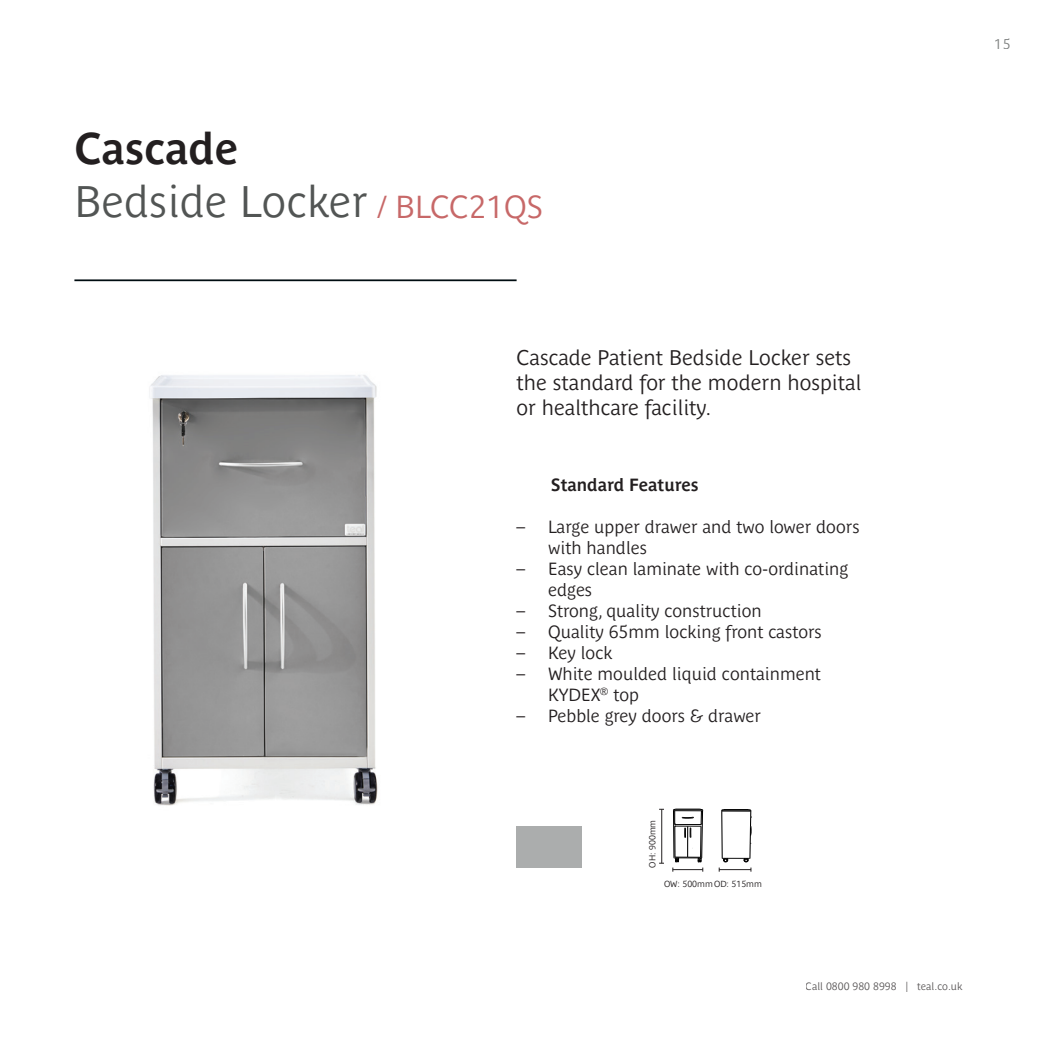
<style>
.page{position:relative;width:1042px;height:1042px;background:#fff}
.page>*{position:absolute;margin:0;border:0;box-sizing:border-box;transform-origin:0 0}
.Product_Description{font:43.75px "Parisine Plus Std Gris";color:#525554}
.Product_Name{font:700 43.75px "Parisine Plus Std Gris";color:#231f20}
.Product_Code{font:31.5px "Parisine Plus Std Gris";color:#c76868}
.Product_Intro_text_Left{font:21px/25.2px "Parisine Plus Std Gris";color:#231f20}
.t1{font:17.5px/21px "Parisine Plus Std Gris";color:#231f20}
.standard_Features{font:700 17.5px "Parisine Plus Std Gris";color:#231f20}
.t2{font:14px "Parisine Plus Std Gris";color:#525554}
.t3{font:10.5px "Parisine Plus Std Gris";color:#231f20}
.Product_Dims{font:8.75px "Parisine Plus Std Gris";color:#231f20}
.s1{font-family:"Aktiv Grotesk";font-weight:300}
</style>
<div class="page">
<img style="left:149px;top:375px;width:229px;height:431px">
<hr style="left:74px;top:279px;width:442px;height:2px;background:#000c10">
<hr style="left:661px;top:809px;width:1px;height:54px;background:#231f20">
<svg style="left:672px;top:809px;width:31px;height:62px"></svg>
<svg style="left:719px;top:809px;width:33px;height:62px"></svg>
<div style="left:516px;top:825px;width:66px;height:42px;background:#abadad"></div>
<p class="Product_Name" style="left:74px;top:124px;width:166px">Cascade</p>
<p class="Product_Description" style="left:74px;top:176px;width:295px">Bedside Locker</p>
<p class="Product_Code" style="left:377px;top:188px;width:167px">/ BLCC21QS</p>
<p class="t2" style="left:995px;top:36px;width:17px">15</p>
<p class="Product_Intro_text_Left" style="left:516px;top:345px;width:346px">Cascade Patient Bedside Locker sets the standard for the modern hospital or healthcare facility.</p>
<p class="standard_Features" style="left:551px;top:474px;width:149px">Standard Features</p>
<p class="t1" style="left:548px;top:516px;width:313px;text-indent:-32px"><span class="s1">–</span> Large upper drawer and two lower doors with handles</p>
<p class="t1" style="left:548px;top:558px;width:302px;text-indent:-32px"><span class="s1">–</span> Easy clean laminate with co-ordinating edges</p>
<p class="t1" style="left:516px;top:600px;width:247px"><span class="s1">–</span> Strong, quality construction</p>
<p class="t1" style="left:516px;top:621px;width:307px"><span class="s1">–</span> Quality 65mm locking front castors</p>
<p class="t1" style="left:516px;top:642px;width:97px"><span class="s1">–</span> Key lock</p>
<p class="t1" style="left:548px;top:663px;width:274px;text-indent:-32px"><span class="s1">–</span> White moulded liquid containment<br>KYDEX<sup>®</sup> top</p>
<p class="t1" style="left:516px;top:705px;width:246px"><span class="s1">–</span> Pebble grey doors &amp; drawer</p>
<p class="Product_Dims" style="left:647px;top:867px;width:49px;rotate:-90deg">OH: 900mm</p>
<p class="Product_Dims" style="left:664px;top:878px;width:99px">OW: 500mmOD: 515mm</p>
<p class="t3" style="left:806px;top:980px;width:158px">Call 0800 980 8998 | teal.co.uk</p>
</div>
